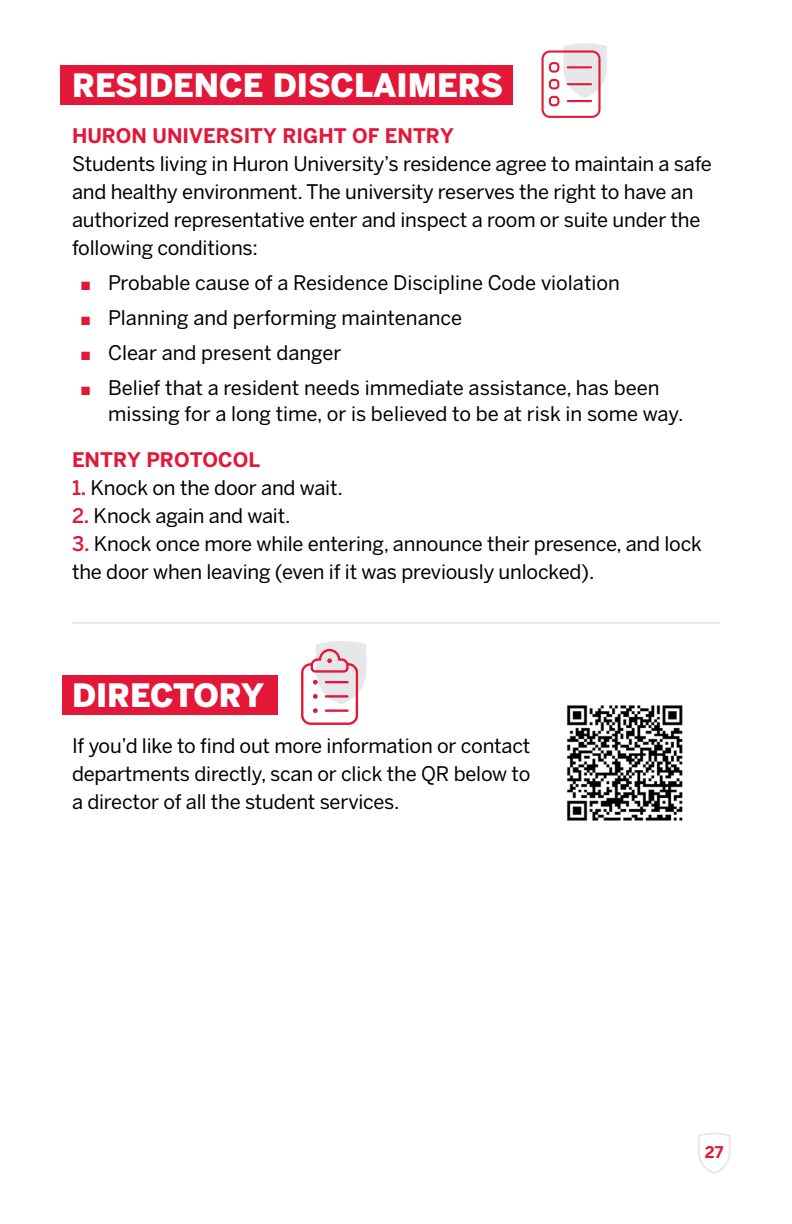
<style>
.page{position:relative;width:792px;height:1224px;background:#fff}
.page>*{position:absolute;margin:0;border:0;box-sizing:border-box;transform-origin:0 0}
.intro{font:900 32px "Benton Sans";color:#fff}
.intro-2{font:20px/28px "Benton Sans";letter-spacing:-.01em;color:#000}
.intro-3{font:700 20px "Benton Sans";color:#e31838}
.t1{font:700 16px "Benton Sans";color:#e31838}
.s1{font-weight:700;color:#e31838}
.s2{color:#e31838}
.s3{font-weight:500;color:#e31838}
</style>
<div class="page">
<svg style="left:698px;top:1132px;width:33px;height:42px"></svg>
<div style="left:60px;top:66px;width:453px;height:39px;background:#e31838"></div>
<div style="left:62px;top:675px;width:215px;height:39px;background:#e31838"></div>
<hr style="left:72px;top:622px;width:648px;height:2px;background:#e7e8e9">
<img style="left:566px;top:705px;width:117px;height:116px">
<svg style="left:542px;top:43px;width:65px;height:75px"></svg>
<svg style="left:301px;top:641px;width:65px;height:84px"></svg>
<p class="intro" style="left:72px;top:66px;width:433px">RESIDENCE DISCLAIMERS</p>
<p class="intro-2" style="left:72px;top:122px;width:642px"><span class="s1">HURON UNIVERSITY RIGHT OF ENTRY<br></span>Students living in Huron University’s residence agree to maintain a safe and healthy environment. The university reserves the right to have an authorized representative enter and inspect a room or suite under the following conditions:</p>
<p class="intro-2" style="left:81px;top:269px;width:540px"><span class="s2">■</span> Probable cause of a Residence Discipline Code violation</p>
<p class="intro-2" style="left:81px;top:304px;width:383px"><span class="s2">■</span> Planning and performing maintenance</p>
<p class="intro-2" style="left:81px;top:339px;width:262px"><span class="s2">■</span> Clear and present danger</p>
<p class="intro-2" style="left:108px;top:375px;width:577px;line-height:26px;text-indent:-27px"><span class="s2">■</span> Belief that a resident needs immediate assistance, has been missing for a long time, or is believed to be at risk in some way.</p>
<p class="intro-3" style="left:72px;top:448px;width:190px">ENTRY PROTOCOL</p>
<p class="intro-2" style="left:72px;top:474px;width:272px"><span class="s3">1.</span> Knock on the door and wait.</p>
<p class="intro-2" style="left:72px;top:502px;width:220px"><span class="s3">2.</span> Knock again and wait.</p>
<p class="intro-2" style="left:72px;top:530px;width:632px"><span class="s3">3.</span> Knock once more while entering, announce their presence, and lock the door when leaving (even if it was previously unlocked).</p>
<p class="intro" style="left:72px;top:676px;width:194px">DIRECTORY</p>
<p class="intro-2" style="left:72px;top:732px;width:460px;text-align:justify">If you’d like to find out more information or contact departments directly, scan or click the QR below to a director of all the student services.</p>
<p class="t1" style="left:705px;top:1143px;width:20px">27</p>
</div>
